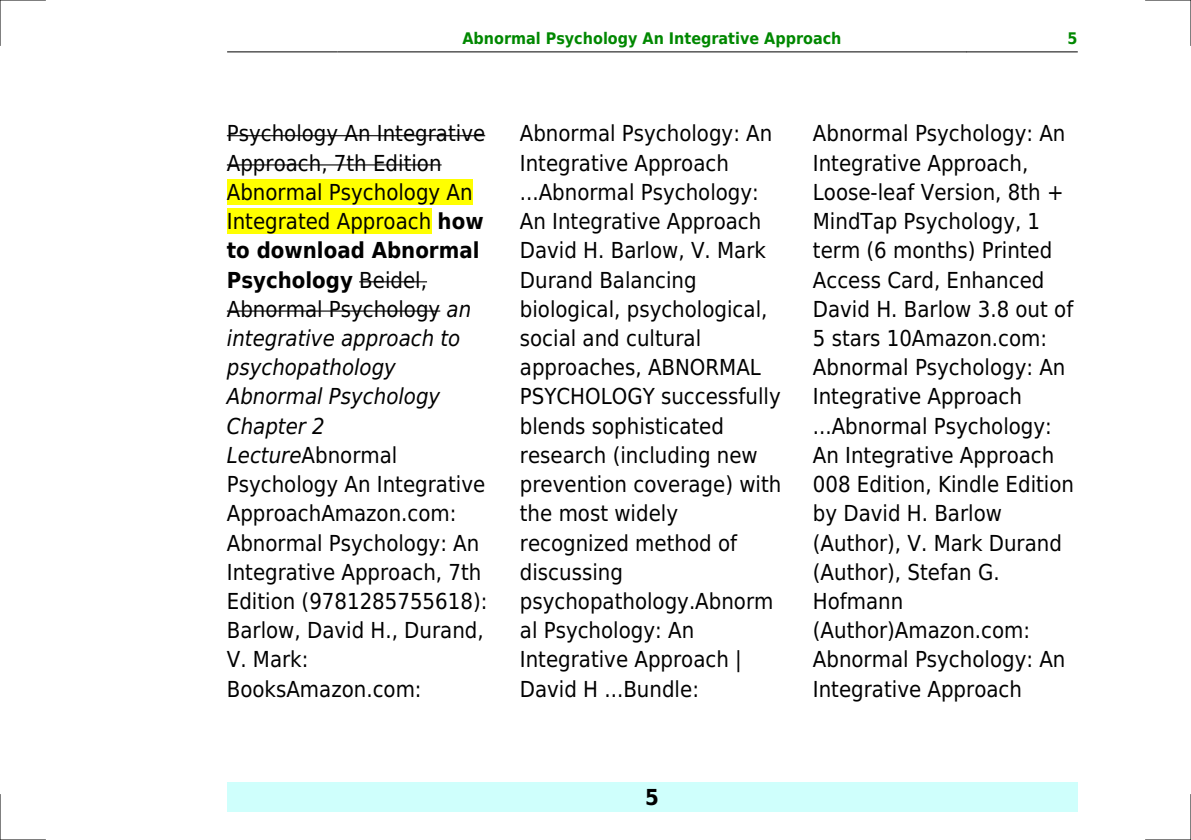
<style>
.page{position:relative;width:1191px;height:840px;background:#fff}
.page>*{position:absolute;margin:0;border:0;box-sizing:border-box;transform-origin:0 0}
.t1{font:22px/29.2px "DejaVu Sans Condensed";color:#000}
.t2{font:700 22px "DejaVu Sans Condensed";color:#000}
.t3{font:700 16px "DejaVu Sans Condensed";color:#080}
.s1{font-weight:700}
.s2{font-style:italic}
</style>
<div class="page">
<hr style="left:227px;top:51px;width:110px;height:1px;background:#000">
<hr style="left:338px;top:51px;width:628px;height:1px;background:#000">
<hr style="left:966px;top:51px;width:111px;height:1px;background:#000">
<div style="left:227px;top:782px;width:850px;height:29px;background:#cffffc"></div>
<hr style="left:227px;top:135px;width:258px;height:1px;background:#000">
<hr style="left:227px;top:164px;width:214px;height:1px;background:#000">
<div style="left:227px;top:179px;width:246px;height:26px;background:#ff0"></div>
<div style="left:227px;top:208px;width:204px;height:26px;background:#ff0"></div>
<hr style="left:359px;top:281px;width:68px;height:1px;background:#000">
<hr style="left:227px;top:310px;width:213px;height:1px;background:#000">
<hr style="left:0;top:0;width:45px;height:1px;background:#000">
<hr style="left:1145px;top:0;width:46px;height:1px;background:#000">
<hr style="left:0;top:839px;width:45px;height:1px;background:#000">
<hr style="left:1145px;top:839px;width:46px;height:1px;background:#000">
<hr style="left:0;top:0;width:1px;height:45px;background:#000">
<hr style="left:0;top:794px;width:1px;height:45px;background:#000">
<hr style="left:1190px;top:0;width:1px;height:45px;background:#000">
<hr style="left:1190px;top:794px;width:1px;height:45px;background:#000">
<p class="t3" style="left:462px;top:29px;width:380px">Abnormal Psychology An Integrative Approach</p>
<p class="t3" style="left:1067px;top:29px;width:12px">5</p>
<p class="t1" style="left:227px;top:119px;width:262px">Psychology An Integrative<br>Approach, 7th Edition<br>Abnormal Psychology An<br>Integrated Approach <span class="s1">how to download Abnormal<br>Psychology</span> Beidel,<br>Abnormal Psychology <span class="s2">an integrative approach to psychopathology<br>Abnormal Psychology<br>Chapter 2<br>Lecture</span>Abnormal<br>Psychology An Integrative<br>ApproachAmazon.com:<br>Abnormal Psychology: An<br>Integrative Approach, 7th<br>Edition (9781285755618):<br>Barlow, David H., Durand,<br>V. Mark:<br>BooksAmazon.com:</p>
<p class="t1" style="left:520px;top:119px;width:263px">Abnormal Psychology: An<br>Integrative Approach ...Abnormal Psychology:<br>An Integrative Approach<br>David H. Barlow, V. Mark<br>Durand Balancing biological, psychological, social and cultural approaches, ABNORMAL<br>PSYCHOLOGY successfully blends sophisticated research (including new prevention coverage) with the most widely recognized method of discussing psychopathology.Abnorm al Psychology: An<br>Integrative Approach |<br>David H ...Bundle:</p>
<p class="t1" style="left:813px;top:119px;width:263px">Abnormal Psychology: An<br>Integrative Approach,<br>Loose-leaf Version, 8th +<br>MindTap Psychology, 1 term (6 months) Printed<br>Access Card, Enhanced<br>David H. Barlow 3.8 out of<br>5 stars 10Amazon.com:<br>Abnormal Psychology: An<br>Integrative Approach ...Abnormal Psychology:<br>An Integrative Approach<br>008 Edition, Kindle Edition by David H. Barlow (Author), V. Mark Durand (Author), Stefan G.<br>Hofmann (Author)Amazon.com:<br>Abnormal Psychology: An<br>Integrative Approach</p>
<p class="t2" style="left:645px;top:783px;width:15px">5</p>
</div>
